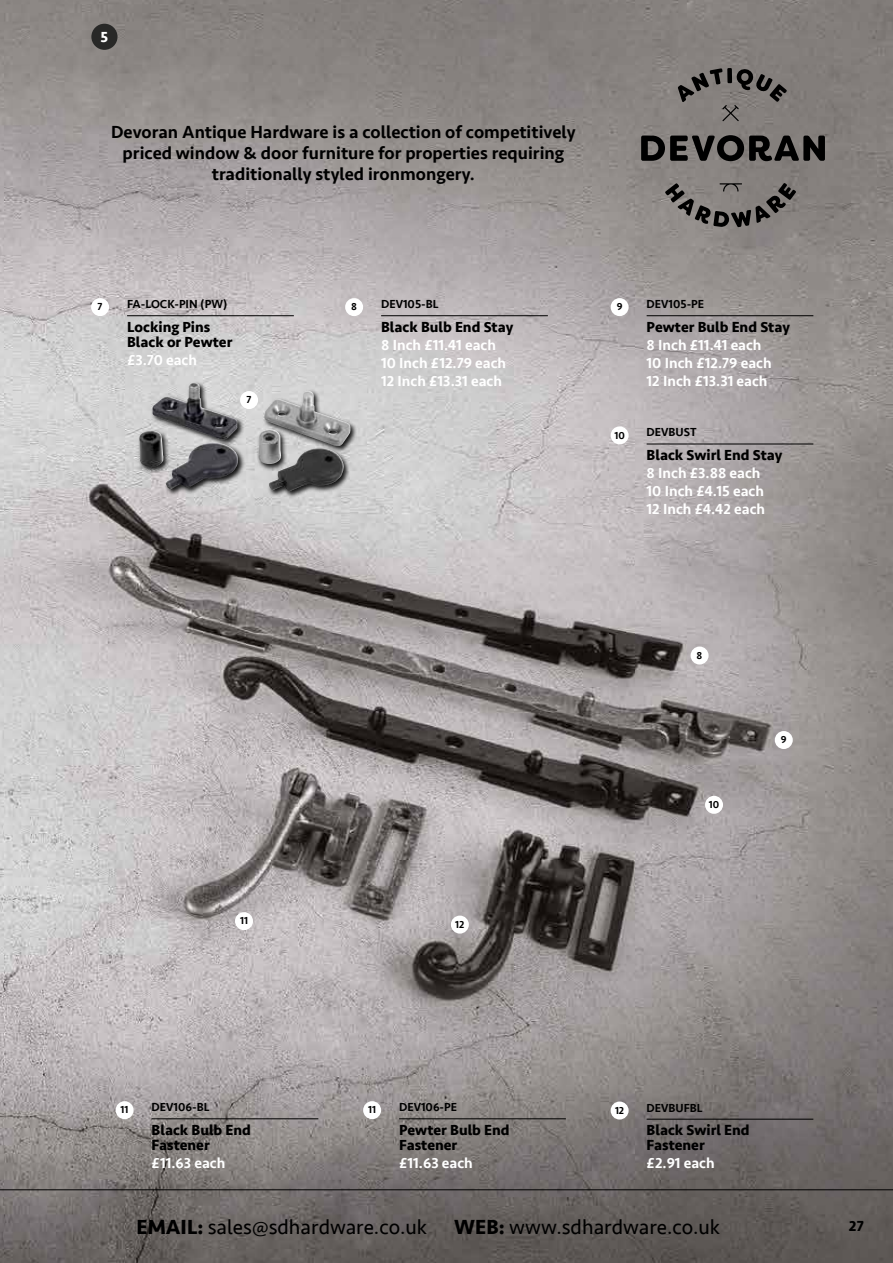
<style>
.page{position:relative;width:893px;height:1263px;background:#fff}
.page>*{position:absolute;margin:0;border:0;box-sizing:border-box;transform-origin:0 0}
.t1{font:21px "Seravek";color:#000}
.t2{font:500 18px/21px "Seravek";color:#000;text-align:center}
.t3{font:500 15px/18px "Seravek";color:#fff}
.t4{font:700 15px/15px "Seravek";color:#000}
.t5{font:700 15px "Seravek";color:#fff}
.t6{font:500 12px "Seravek";color:#000}
.t7{font:500 10.5px "Seravek";color:#000}
.s1{font-weight:700}
</style>
<div class="page">
<img style="left:0;top:0;width:893px;height:1263px">
<svg style="left:641px;top:135px;width:184px;height:26px;background:#3e3b3a"></svg>
<svg style="left:678px;top:68px;width:109px;height:53px;background:#6e6a68"></svg>
<svg style="left:665px;top:183px;width:131px;height:44px;background:#6c6865"></svg>
<div style="left:691px;top:646px;width:18px;height:18px;background:#fff;border-radius:50%"></div>
<hr style="left:647px;top:315px;width:166px;height:1px;background:#000">
<hr style="left:647px;top:444px;width:166px;height:1px;background:#000">
<hr style="left:647px;top:1119px;width:166px;height:1px;background:#000">
<hr style="left:381px;top:315px;width:167px;height:1px;background:#000">
<hr style="left:127px;top:315px;width:167px;height:1px;background:#000">
<hr style="left:152px;top:1118px;width:166px;height:1px;background:#000">
<hr style="left:399px;top:1118px;width:167px;height:1px;background:#000">
<div style="left:611px;top:298px;width:18px;height:18px;background:#fff;border-radius:50%"></div>
<div style="left:611px;top:426px;width:18px;height:18px;background:#fff;border-radius:50%"></div>
<div style="left:611px;top:1101px;width:18px;height:18px;background:#fff;border-radius:50%"></div>
<div style="left:345px;top:298px;width:18px;height:18px;background:#fff;border-radius:50%"></div>
<div style="left:91px;top:298px;width:18px;height:18px;background:#fff;border-radius:50%"></div>
<div style="left:116px;top:1101px;width:18px;height:18px;background:#fff;border-radius:50%"></div>
<div style="left:363px;top:1101px;width:18px;height:18px;background:#fff;border-radius:50%"></div>
<div style="left:775px;top:731px;width:18px;height:18px;background:#fff;border-radius:50%"></div>
<div style="left:705px;top:796px;width:18px;height:18px;background:#fff;border-radius:50%"></div>
<div style="left:235px;top:912px;width:18px;height:18px;background:#fff;border-radius:50%"></div>
<div style="left:451px;top:915px;width:18px;height:18px;background:#fff;border-radius:50%"></div>
<hr style="left:0;top:1189px;width:893px;height:1px;background:#000">
<div style="left:138px;top:381px;width:107px;height:116px;background:#000;opacity:.9"></div>
<img style="left:139px;top:383px;width:100px;height:106px">
<div style="left:257px;top:389px;width:101px;height:109px;background:#000;opacity:.9"></div>
<img style="left:258px;top:391px;width:92px;height:101px">
<div style="left:240px;top:391px;width:18px;height:18px;background:#fff;border-radius:50%"></div>
<div style="left:91px;top:24px;width:27px;height:26px;background:#282827;border-radius:50%"></div>
<p class="t5" style="left:101px;top:25px;width:9px">5</p>
<p class="t2" style="left:111px;top:121px;width:466px">Devoran Antique Hardware is a collection of competitively priced window &amp; door furniture for properties requiring traditionally styled ironmongery.</p>
<p class="t6" style="left:127px;top:297px;width:102px">FA-LOCK-PIN (PW)</p>
<p class="t6" style="left:381px;top:297px;width:59px">DEV105-BL</p>
<p class="t7" style="left:98px;top:300px;width:6px">7</p>
<p class="t7" style="left:351px;top:300px;width:7px">8</p>
<p class="t7" style="left:617px;top:300px;width:7px">9</p>
<p class="t6" style="left:647px;top:297px;width:59px">DEV105-PE</p>
<p class="t4" style="left:127px;top:319px;width:107px">Locking Pins<br>Black or Pewter</p>
<p class="t3" style="left:127px;top:351px;width:71px">£3.70 each</p>
<p class="t4" style="left:381px;top:319px;width:134px">Black Bulb End Stay</p>
<p class="t3" style="left:381px;top:336px;width:127px">8 Inch £11.41 each<br>10 Inch £12.79 each<br>12 Inch £13.31 each</p>
<p class="t4" style="left:647px;top:319px;width:145px">Pewter Bulb End Stay</p>
<p class="t3" style="left:647px;top:336px;width:127px">8 Inch £11.41 each<br>10 Inch £12.79 each<br>12 Inch £13.31 each</p>
<p class="t7" style="left:247px;top:393px;width:6px">7</p>
<p class="t7" style="left:614px;top:429px;width:12px">10</p>
<p class="t6" style="left:647px;top:425px;width:52px">DEVBUST</p>
<p class="t4" style="left:647px;top:447px;width:137px">Black Swirl End Stay</p>
<p class="t3" style="left:647px;top:464px;width:120px">8 Inch £3.88 each<br>10 Inch £4.15 each<br>12 Inch £4.42 each</p>
<p class="t7" style="left:240px;top:914px;width:9px">11</p>
<p class="t7" style="left:455px;top:918px;width:11px">12</p>
<p class="t7" style="left:697px;top:649px;width:7px">8</p>
<p class="t7" style="left:709px;top:798px;width:12px">10</p>
<p class="t7" style="left:781px;top:733px;width:7px">9</p>
<p class="t6" style="left:152px;top:1100px;width:59px">DEV106-BL</p>
<p class="t6" style="left:399px;top:1100px;width:60px">DEV106-PE</p>
<p class="t7" style="left:121px;top:1103px;width:9px">11</p>
<p class="t7" style="left:368px;top:1103px;width:9px">11</p>
<p class="t7" style="left:615px;top:1104px;width:11px">12</p>
<p class="t6" style="left:647px;top:1100px;width:58px">DEVBUFBL</p>
<p class="t4" style="left:152px;top:1122px;width:101px">Black Bulb End<br>Fastener</p>
<p class="t3" style="left:152px;top:1154px;width:75px">£11.63 each</p>
<p class="t4" style="left:399px;top:1122px;width:112px">Pewter Bulb End<br>Fastener</p>
<p class="t3" style="left:399px;top:1154px;width:75px">£11.63 each</p>
<p class="t4" style="left:647px;top:1122px;width:105px">Black Swirl End<br>Fastener</p>
<p class="t3" style="left:647px;top:1154px;width:70px">£2.91 each</p>
<h1 class="t1" style="left:137px;top:1210px;width:292px"><span class="s1">EMAIL:</span> sales@sdhardware.co.uk</h1>
<h1 class="t1" style="left:454px;top:1210px;width:267px"><span class="s1">WEB:</span> www.sdhardware.co.uk</h1>
<p class="t4" style="left:849px;top:1218px;width:17px">27</p>
</div>
